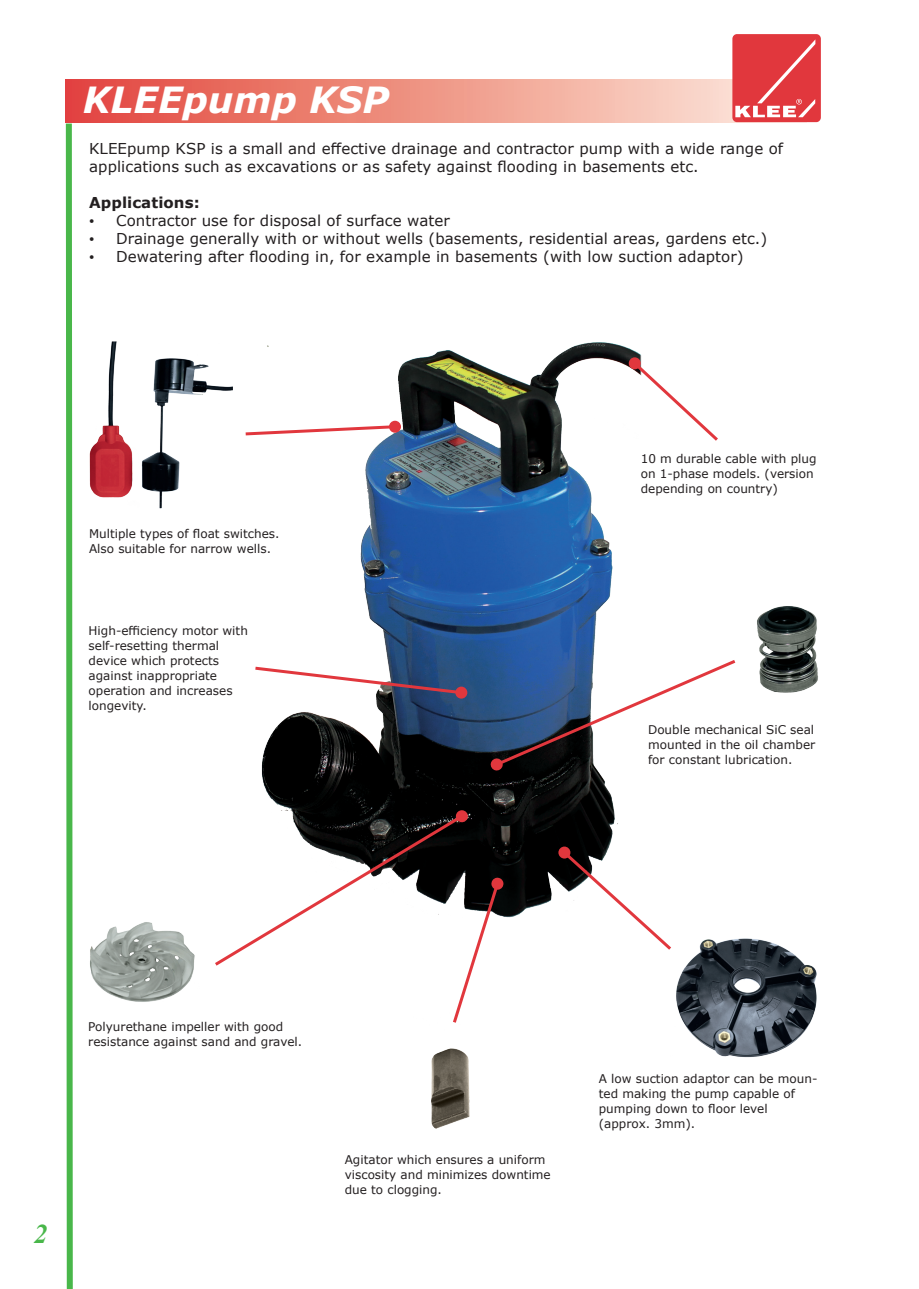
<style>
.page{position:relative;width:919px;height:1289px;background:#fff}
.page>*{position:absolute;margin:0;border:0;box-sizing:border-box;transform-origin:0 0}
.t1{font:italic 700 36px "Verdana";color:#fff}
.t2{font:italic 700 27px "Times New Roman";color:#49b74a}
.t3{font:15px "Verdana";letter-spacing:.005em;color:#231f20}
.t4{font:700 15px "Verdana";letter-spacing:.005em;color:#231f20}
.t5{font:12px/15px "Verdana";color:#231f20}
.s1{font-family:"Times New Roman"}
</style>
<div class="page">
<div style="left:66px;top:80px;width:740px;height:42px;background:linear-gradient(to right,#e2433a,#fdeddc)"></div>
<div style="left:732px;top:34px;width:88px;height:88px;background:#e1373d;border-radius:5px"></div>
<svg style="left:735px;top:40px;width:80px;height:77px"></svg>
<svg style="left:65px;top:117px;width:11px;height:1171px"></svg>
<img style="left:261px;top:342px;width:380px;height:576px">
<svg style="left:560px;top:848px;width:103px;height:96px"></svg>
<div style="left:558px;top:846px;width:12px;height:12px;background:#e1373d;border-radius:50%"></div>
<svg style="left:255px;top:665px;width:209px;height:31px"></svg>
<div style="left:455px;top:686px;width:12px;height:12px;background:#e1373d;border-radius:50%"></div>
<img style="left:663px;top:938px;width:154px;height:120px">
<img style="left:89px;top:342px;width:144px;height:167px">
<img style="left:757px;top:606px;width:61px;height:87px">
<img style="left:90px;top:922px;width:105px;height:80px">
<img style="left:431px;top:1048px;width:39px;height:81px">
<svg style="left:215px;top:812px;width:289px;height:211px"></svg>
<div style="left:455px;top:810px;width:13px;height:12px;background:#e1373d;border-radius:50%"></div>
<svg style="left:245px;top:423px;width:153px;height:14px"></svg>
<div style="left:389px;top:421px;width:12px;height:12px;background:#e1373d;border-radius:50%"></div>
<svg style="left:630px;top:359px;width:88px;height:85px"></svg>
<div style="left:628px;top:357px;width:12px;height:12px;background:#e1373d;border-radius:50%"></div>
<svg style="left:490px;top:657px;width:246px;height:114px"></svg>
<p class="t1" style="left:83px;top:74px;width:307px">KLEEpump KSP</p>
<p class="t3" style="left:89px;top:138px;width:695px">KLEEpump KSP is a small and effective drainage and contractor pump with a wide range of</p>
<p class="t3" style="left:89px;top:156px;width:611px">applications such as excavations or as safety against flooding in basements etc.</p>
<p class="t4" style="left:89px;top:192px;width:112px">Applications:</p>
<p class="t3" style="left:89px;top:210px;width:362px"><span class="s1">•</span> Contractor use for disposal of surface water</p>
<p class="t3" style="left:89px;top:228px;width:679px"><span class="s1">•</span> Drainage generally with or without wells (basements, residential areas, gardens etc.)</p>
<p class="t3" style="left:89px;top:246px;width:656px"><span class="s1">•</span> Dewatering after flooding in, for example in basements (with low suction adaptor)</p>
<p class="t5" style="left:89px;top:525px;width:192px">Multiple types of float switches.<br>Also suitable for narrow wells.</p>
<p class="t5" style="left:89px;top:623px;width:161px">High-efficiency motor with self-resetting thermal device which protects against inappropriate operation and increases longevity.</p>
<p class="t5" style="left:640px;top:451px;width:177px">10 m durable cable with plug on 1-phase models. (version depending on country)</p>
<p class="t5" style="left:648px;top:722px;width:168px">Double mechanical SiC seal</p>
<p class="t5" style="left:648px;top:737px;width:169px">mounted in the oil chamber</p>
<p class="t5" style="left:648px;top:752px;width:146px">for constant lubrication.</p>
<p class="t5" style="left:88px;top:1019px;width:215px">Polyurethane impeller with good resistance against sand and gravel.</p>
<p class="t2" style="left:34px;top:1214px;width:15px">2</p>
<p class="t5" style="left:345px;top:1152px;width:207px">Agitator which ensures a uniform viscosity and minimizes downtime due to clogging.</p>
<p class="t5" style="left:598px;top:1071px;width:220px">A low suction adaptor can be moun&shy;ted making the pump capable of pumping down to floor level</p>
<p class="t5" style="left:598px;top:1116px;width:98px">(approx. 3mm).</p>
</div>
